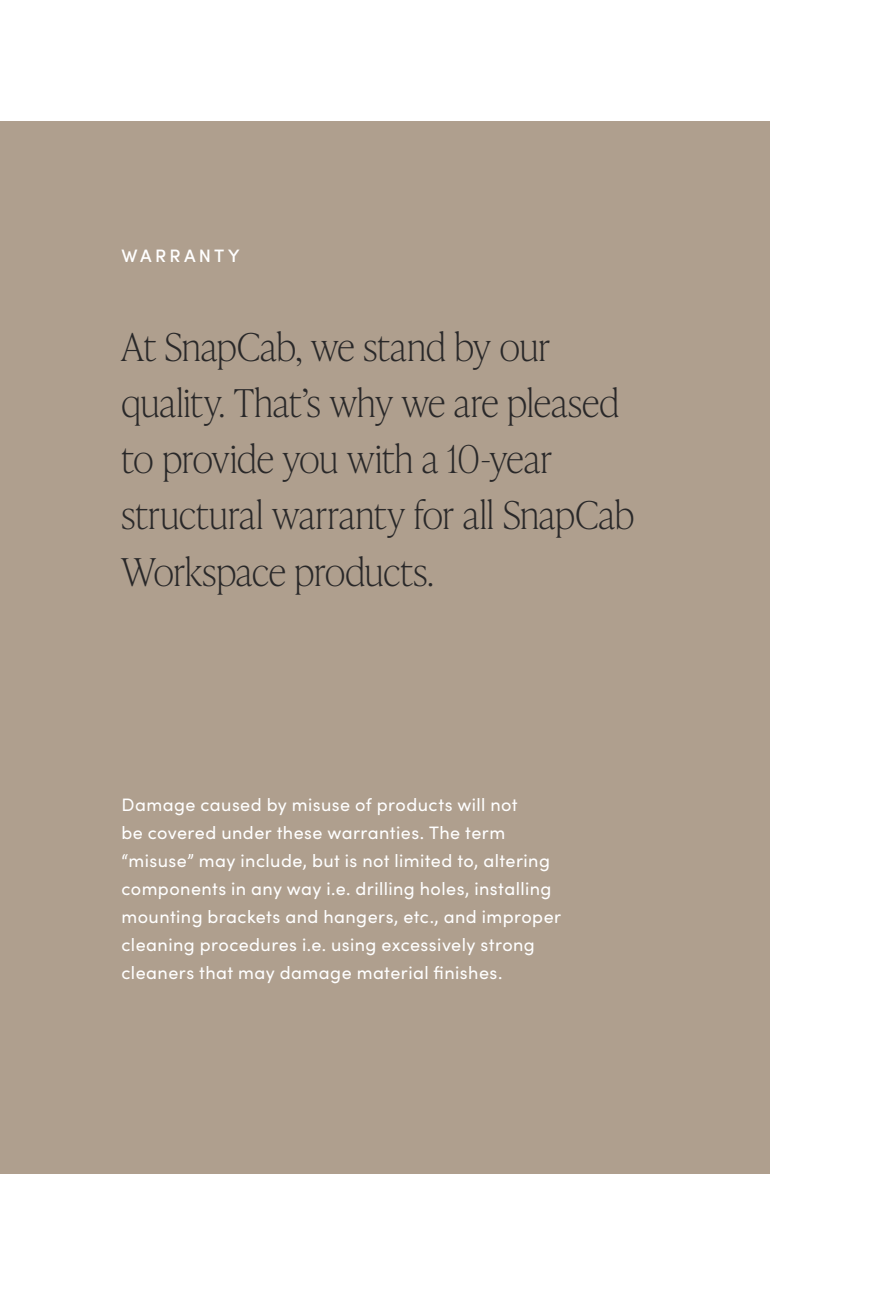
<style>
.page{position:relative;width:891px;height:1296px;background:#fff}
.page>*{position:absolute;margin:0;border:0;box-sizing:border-box;transform-origin:0 0}
.t1{font:100 38.25px/56.2px "Ivy Presto Headline";letter-spacing:.005em;color:#292829}
.t2{font:18px/28.1px "Sofia Pro";letter-spacing:.025em;color:#fff}
.t3{font:500 18px "Sofia Pro";letter-spacing:.175em;color:#fff}
</style>
<div class="page">
<div style="left:0;top:122px;width:770px;height:1052px;background:#af9f8e"></div>
<p class="t3" style="left:122px;top:242px;width:120px">WARRANTY</p>
<h1 class="t1" style="left:122px;top:316px;width:514px">At SnapCab, we stand by our quality. That’s why we are pleased to provide you with a 10-year structural warranty for all SnapCab<br>Workspace products.</h1>
<p class="t2" style="left:122px;top:789px;width:441px">Damage caused by misuse of products will not<br>be covered under these warranties. The term “misuse” may include, but is not limited to, altering components in any way i.e. drilling holes, installing mounting brackets and hangers, etc., and improper cleaning procedures i.e. using excessively strong cleaners that may damage material finishes.</p>
</div>
